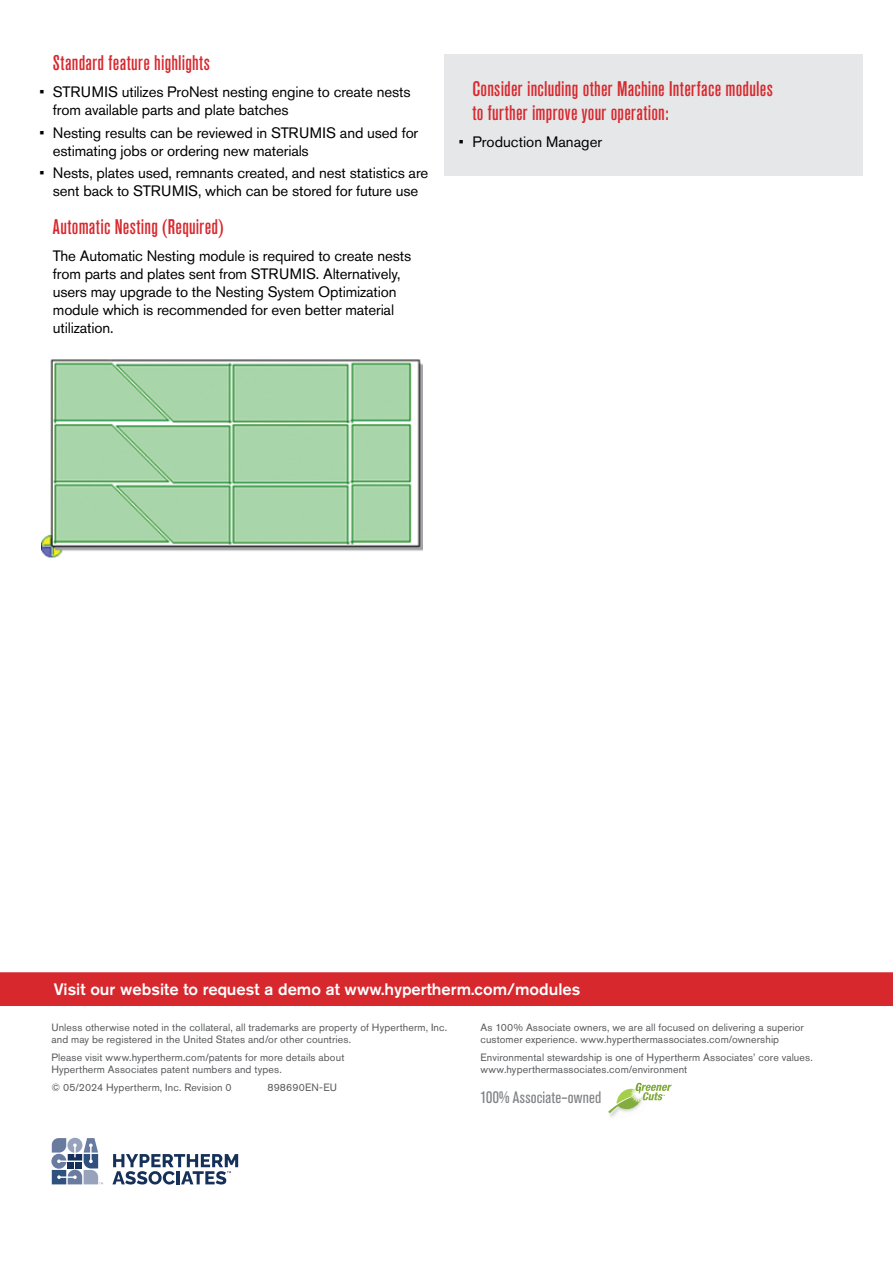
<style>
.page{position:relative;width:893px;height:1263px;background:#fff}
.page>*{position:absolute;margin:0;border:0;box-sizing:border-box;transform-origin:0 0}
.t1{font:500 condensed 21px/24px "Akzidenz Grotesk Pro";letter-spacing:.01em;color:#d7282e}
.t2{font:500 16.5px "Akzidenz Grotesk Pro";color:#fff}
.t3{font:condensed 16.5px "Akzidenz Grotesk Pro";letter-spacing:.01em;color:#808285}
.t4{font:15px/18px "Akzidenz Grotesk Pro";letter-spacing:-.01em;color:#000}
.t5{font:10.5px/12px "Akzidenz Grotesk Pro";letter-spacing:.01em;color:#58595b}
</style>
<div class="page">
<div style="left:0;top:972px;width:893px;height:34px;background:#d7282e"></div>
<div style="left:444px;top:54px;width:419px;height:122px;background:#e6e7e8"></div>
<img style="left:41px;top:359px;width:381px;height:199px">
<img style="left:609px;top:1113px;width:8px;height:4px">
<svg style="left:608px;top:1083px;width:64px;height:30px"></svg>
<svg style="left:112px;top:1154px;width:126px;height:30px"></svg>
<svg style="left:51px;top:1138px;width:52px;height:46px"></svg>
<h1 class="t1" style="left:53px;top:50px;width:159px">Standard feature highlights</h1>
<h3 class="t4" style="left:53px;top:83px;width:359px;text-indent:-14px">• STRUMIS utilizes ProNest nesting engine to create nests from available parts and plate batches</h3>
<h3 class="t4" style="left:53px;top:123px;width:367px;text-indent:-14px">• Nesting results can be reviewed in STRUMIS and used for estimating jobs or ordering new materials</h3>
<h3 class="t4" style="left:39px;top:164px;width:390px;text-align:center">• Nests, plates used, remnants created, and nest statistics are sent back to STRUMIS, which can be stored for future use</h3>
<h1 class="t1" style="left:53px;top:214px;width:172px">Automatic Nesting (Required)</h1>
<h3 class="t4" style="left:53px;top:246px;width:360px">The Automatic Nesting module is required to create nests from parts and plates sent from STRUMIS. Alternatively, users may upgrade to the Nesting System Optimization module which is recommended for even better material utilization.</h3>
<h1 class="t1" style="left:472px;top:76px;width:302px">Consider including other Machine Interface modules to further improve your operation:</h1>
<h3 class="t4" style="left:459px;top:133px;width:145px">• Production Manager</h3>
<h2 class="t2" style="left:54px;top:979px;width:528px">Visit our website to request a demo at www.hypertherm.com/modules</h2>
<p class="t5" style="left:51px;top:1021px;width:397px">Unless otherwise noted in the collateral, all trademarks are property of Hypertherm, Inc. and may be registered in the United States and/or other countries.</p>
<p class="t5" style="left:51px;top:1051px;width:294px">Please visit www.hypertherm.com/patents for more details about<br>Hypertherm Associates patent numbers and types.</p>
<p class="t5" style="left:51px;top:1081px;width:182px">© 05/2024 Hypertherm, Inc. Revision 0</p>
<p class="t5" style="left:267px;top:1081px;width:71px">898690EN-EU</p>
<p class="t5" style="left:480px;top:1021px;width:325px">As 100% Associate owners, we are all focused on delivering a superior customer experience. www.hyperthermassociates.com/ownership</p>
<p class="t5" style="left:480px;top:1051px;width:334px">Environmental stewardship is one of Hypertherm Associates’ core values. www.hyperthermassociates.com/environment</p>
<h2 class="t3" style="left:480px;top:1086px;width:122px">100% Associate–owned</h2>
</div>
